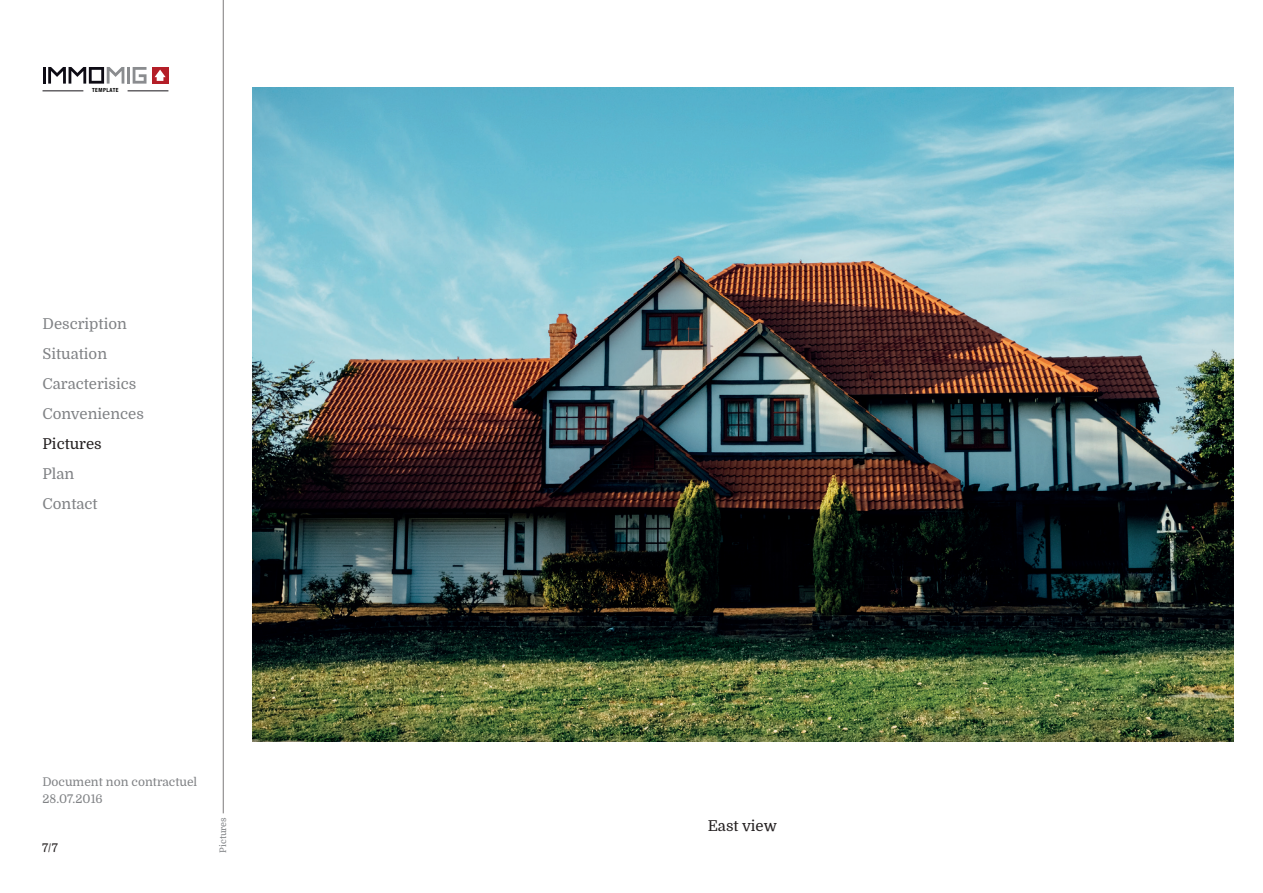
<style>
.page{position:relative;width:1263px;height:893px;background:#fff}
.page>*{position:absolute;margin:0;border:0;box-sizing:border-box;transform-origin:0 0}
.t1{font:15px/30px "Domine";color:#808285}
.t2{font:15px "Domine";color:#231f20}
.t3{font:12px/16.5px "Domine";color:#808285}
.t4{font:12px "Domine";color:#231f20}
.t5{font:9px "Domine";color:#808285}
.t6{font:700 condensed 5.55px "Helvetica Neue";letter-spacing:.08em;color:#000001}
</style>
<div class="page">
<hr style="left:223px;top:0;width:1px;height:836px;background:#231f20">
<hr style="left:127px;top:67px;width:3px;height:17px;background:#8a8c8f">
<div style="left:152px;top:67px;width:16px;height:17px;background:#b41e28"></div>
<svg style="left:133px;top:67px;width:14px;height:17px"></svg>
<svg style="left:43px;top:67px;width:81px;height:17px"></svg>
<svg style="left:155px;top:70px;width:11px;height:11px"></svg>
<hr style="left:43px;top:91px;width:40px;height:1px;background:#171419">
<hr style="left:128px;top:91px;width:40px;height:1px;background:#171419">
<div style="left:218px;top:817px;width:10px;height:36px;background:#fff"></div>
<div style="left:216px;top:813px;width:14px;height:8px;background:#fff"></div>
<img style="left:253px;top:88px;width:980px;height:653px">
<p class="t6" style="left:92px;top:86px;width:28px">TEMPLATE</p>
<p class="t1" style="left:43px;top:309px;width:103px">Description<br>Situation<br>Caracterisics<br>Conveniences</p>
<p class="t2" style="left:43px;top:436px;width:61px">Pictures</p>
<p class="t1" style="left:43px;top:459px;width:57px">Plan<br>Contact</p>
<p class="t3" style="left:42px;top:774px;width:156px">Document non contractuel<br>28.07.2016</p>
<p class="t4" style="left:42px;top:841px;width:17px">7/7</p>
<p class="t5" style="left:218px;top:853px;width:37px;rotate:-90deg">Pictures</p>
<p class="t2" style="left:708px;top:818px;width:71px">East view</p>
</div>
